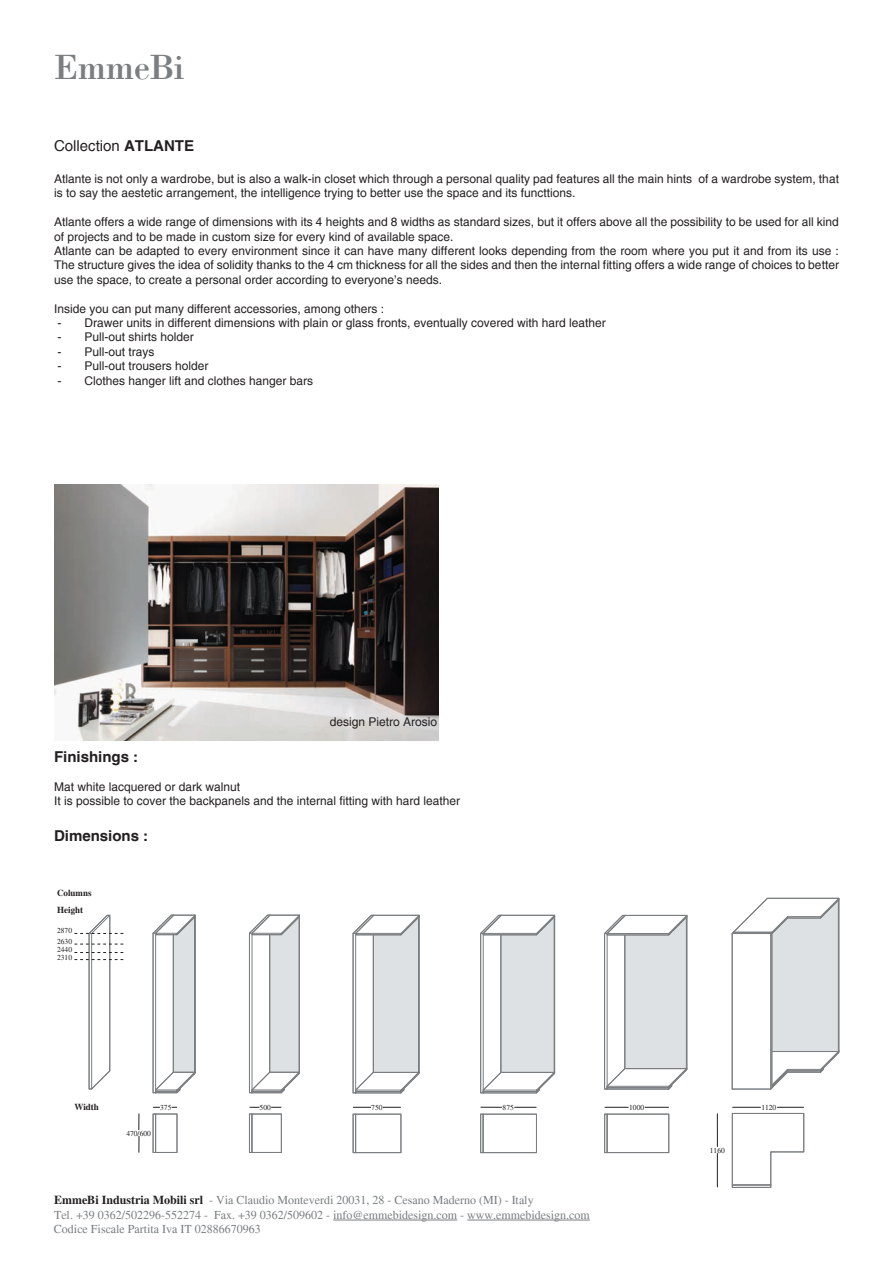
<style>
.page{position:relative;width:893px;height:1263px;background:#fff}
.page>*{position:absolute;margin:0;border:0;box-sizing:border-box;transform-origin:0 0}
.t1{font:36px "Bodoni";color:#7a7e81}
.t2{font:700 15px "Helvetica";color:#231f20}
.t3{font:15px "Helvetica";color:#231f20}
.t4{font:12px/14.4px "Helvetica";color:#231f20}
.t5{font:12px/14.4px "Times";color:#7a7e81}
.t6{font:700 9px "Times";color:#231f20}
.t7{font:7.5px/10.9px "Times";color:#231f20}
.s1{font-weight:700}
.s2{font-family:"Arial"}
.s3{font-weight:700;color:#231f20}
</style>
<div class="page">
<hr style="left:333px;top:1220px;width:124px;height:1px;background:#7a7e81">
<hr style="left:467px;top:1220px;width:123px;height:1px;background:#7a7e81">
<svg style="left:153px;top:915px;width:43px;height:178px"></svg>
<svg style="left:249px;top:915px;width:51px;height:178px"></svg>
<svg style="left:353px;top:915px;width:66px;height:178px"></svg>
<div style="left:153px;top:1114px;width:3px;height:38px;border:1px solid #7a7e81"></div>
<div style="left:249px;top:1114px;width:3px;height:38px;border:1px solid #7a7e81"></div>
<div style="left:353px;top:1114px;width:3px;height:39px;border:1px solid #7a7e81"></div>
<div style="left:155px;top:1114px;width:22px;height:38px;border:1px solid #7a7e81"></div>
<div style="left:252px;top:1114px;width:29px;height:38px;border:1px solid #7a7e81"></div>
<div style="left:355px;top:1114px;width:46px;height:39px;border:1px solid #7a7e81"></div>
<svg style="left:480px;top:915px;width:75px;height:178px"></svg>
<div style="left:480px;top:1114px;width:3px;height:39px;border:1px solid #7a7e81"></div>
<div style="left:483px;top:1114px;width:54px;height:39px;border:1px solid #7a7e81"></div>
<svg style="left:604px;top:915px;width:83px;height:174px"></svg>
<div style="left:604px;top:1114px;width:3px;height:39px;border:1px solid #7a7e81"></div>
<div style="left:607px;top:1114px;width:62px;height:39px;border:1px solid #7a7e81"></div>
<div style="left:732px;top:1185px;width:39px;height:2px;border:1px solid #7a7e81"></div>
<svg style="left:732px;top:898px;width:107px;height:191px"></svg>
<svg style="left:74px;top:915px;width:49px;height:174px"></svg>
<svg style="left:139px;top:1113px;width:1px;height:17px"></svg>
<svg style="left:139px;top:1136px;width:1px;height:16px"></svg>
<svg style="left:353px;top:1107px;width:18px;height:1px"></svg>
<svg style="left:383px;top:1107px;width:18px;height:1px"></svg>
<svg style="left:481px;top:1107px;width:21px;height:1px"></svg>
<svg style="left:514px;top:1107px;width:22px;height:1px"></svg>
<svg style="left:605px;top:1107px;width:23px;height:1px"></svg>
<svg style="left:645px;top:1107px;width:24px;height:1px"></svg>
<svg style="left:732px;top:1107px;width:72px;height:78px"></svg>
<hr style="left:717px;top:1113px;width:1px;height:34px;background:#231f20">
<hr style="left:717px;top:1153px;width:1px;height:34px;background:#231f20">
<img style="left:54px;top:485px;width:385px;height:255px">
<h1 class="t1" style="left:54px;top:45px;width:132px">EmmeBi</h1>
<p class="t3" style="left:54px;top:137px;width:142px">Collection <span class="s1">ATLANTE</span></p>
<p class="t4" style="left:54px;top:172px;width:786px">Atlante is not only a wardrobe, but is also a walk-in closet which through a personal quality pad features all the main hints of a wardrobe system, that is to say the aestetic arrangement, the intelligence trying to better use the space and its functtions.</p>
<p class="t4" style="left:54px;top:215px;width:786px">Atlante offers a wide range of dimensions with its <span class="s2">4</span> heights and 8 widths as standard sizes, but it offers above all the possibility to be used for all kind of projects and to be made in custom size for every kind of available space.<br>Atlante can be adapted to every environment since it can have many different looks depending from the room where you put it and from its use :<br>The structure gives the idea of solidity thanks to the 4 cm thickness for all the sides and then the internal fitting offers a wide range of choices to better use the space, to create a personal order according to everyone’s needs.</p>
<p class="t4" style="left:54px;top:301px;width:332px">Inside you can put many different accessories, among others :</p>
<p class="t4" style="left:57px;top:316px;width:550px">- Drawer units in different dimensions with plain or glass fronts, eventually covered with hard leather</p>
<p class="t4" style="left:57px;top:330px;width:138px">- Pull-out shirts holder</p>
<p class="t4" style="left:57px;top:344px;width:99px">- Pull-out trays</p>
<p class="t4" style="left:57px;top:359px;width:153px">- Pull-out trousers holder</p>
<p class="t4" style="left:57px;top:373px;width:257px">- Clothes hanger lift and clothes hanger bars</p>
<p class="t4" style="left:330px;top:715px;width:109px">design Pietro Arosio</p>
<p class="t2" style="left:54px;top:747px;width:86px">Finishings :</p>
<p class="t4" style="left:54px;top:779px;width:408px">Mat white lacquered or dark walnut<br>It is possible to cover the backpanels and the internal fitting with hard leather</p>
<p class="t2" style="left:54px;top:827px;width:96px">Dimensions :</p>
<p class="t6" style="left:57px;top:887px;width:36px">Columns</p>
<p class="t6" style="left:57px;top:904px;width:28px">Height</p>
<p class="t7" style="left:57px;top:925px;width:16px">2870<br>2630</p>
<p class="t7" style="left:57px;top:946px;width:16px;line-height:7.2px">2440<br>2310</p>
<p class="t6" style="left:74px;top:1101px;width:26px">Width</p>
<p class="t7" style="left:160px;top:1102px;width:13px">375</p>
<p class="t7" style="left:260px;top:1102px;width:13px">500</p>
<p class="t7" style="left:371px;top:1102px;width:13px">750</p>
<p class="t7" style="left:503px;top:1102px;width:13px">875</p>
<p class="t7" style="left:629px;top:1102px;width:16px">1000</p>
<p class="t7" style="left:761px;top:1102px;width:16px">1120</p>
<p class="t7" style="left:710px;top:1144px;width:16px">1160</p>
<p class="t7" style="left:126px;top:1127px;width:26px">470/600</p>
<p class="t5" style="left:54px;top:1193px;width:537px"><span class="s3">EmmeBi Industria Mobili srl</span> - Via Claudio Monteverdi 20031, 28 - Cesano Maderno (MI) - Italy<br>Tel. +39 0362/502296-552274 - Fax. +39 0362/509602 - info@emmebidesign.com - www.emmebidesign.com<br>Codice Fiscale Partita Iva IT 02886670963</p>
</div>
